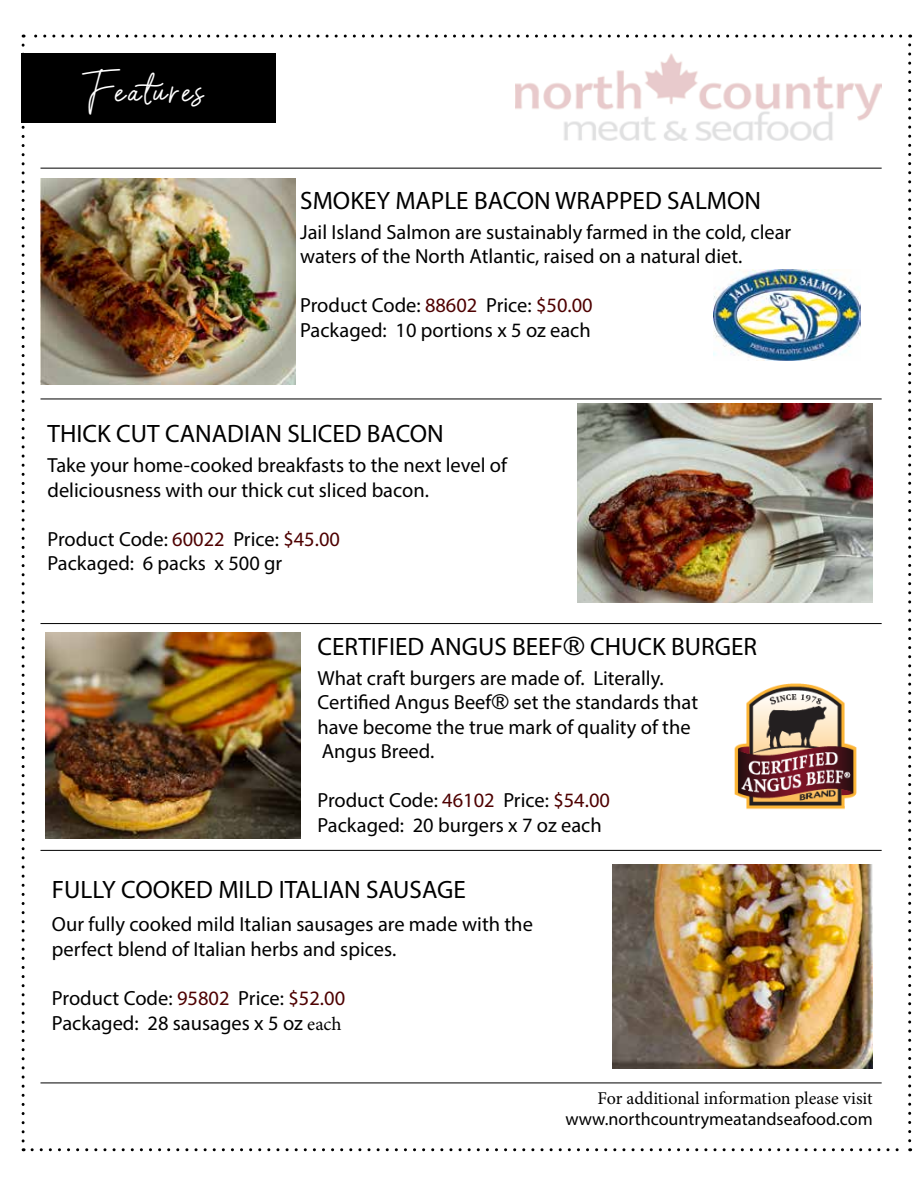
<style>
.page{position:relative;width:918px;height:1188px;background:#fff}
.page>*{position:absolute;margin:0;border:0;box-sizing:border-box;transform-origin:0 0}
.t1{font:33px "Barcelony";letter-spacing:.085em;color:#fff}
.t2{font:25.2px "Myriad Pro";color:#000}
.t3{font:20.55px/25.5px "Myriad Pro";color:#000}
.t4{font:20.4px/24.6px "Myriad Pro";color:#000}
.t5{font:18px "Minion Pro";color:#000}
.t6{font:18px "Myriad Pro";color:#000}
.s1{color:#4e0000}
.s2{font-family:"Advert Pro";font-weight:300}
.s3{font-family:"Minion Pro";font-size:18.9px}
</style>
<div class="page">
<svg style="left:22px;top:45px;width:3px;height:1106px"></svg>
<svg style="left:32px;top:1148px;width:879px;height:3px"></svg>
<svg style="left:908px;top:35px;width:3px;height:1106px"></svg>
<svg style="left:23px;top:35px;width:878px;height:3px"></svg>
<hr style="left:40px;top:399px;width:842px;height:1px;background:#000">
<hr style="left:40px;top:623px;width:842px;height:1px;background:#000">
<hr style="left:40px;top:850px;width:842px;height:1px;background:#000">
<hr style="left:40px;top:1083px;width:842px;height:1px;background:#000">
<img style="left:515px;top:53px;width:367px;height:87px">
<hr style="left:40px;top:168px;width:842px;height:1px;background:#000">
<img style="left:40px;top:178px;width:255px;height:206px">
<img style="left:46px;top:633px;width:255px;height:205px">
<img style="left:613px;top:864px;width:260px;height:205px">
<div style="left:22px;top:53px;width:254px;height:70px;background:#000"></div>
<img style="left:735px;top:683px;width:122px;height:127px">
<img style="left:577px;top:403px;width:296px;height:200px">
<img style="left:713px;top:269px;width:148px;height:92px">
<h1 class="t1" style="left:86px;top:69px;width:119px">Features</h1>
<p class="t2" style="left:300px;top:185px;width:462px">SMOKEY MAPLE BACON WRAPPED SALMON</p>
<p class="t4" style="left:300px;top:219px;width:493px">Jail Island Salmon are sustainably farmed in the cold, clear waters of the North Atlantic, raised on a natural diet.</p>
<p class="t4" style="left:300px;top:293px;width:294px">Product Code: <span class="s1">88602</span> Price: <span class="s1">$50.00<br></span>Packaged: 10 portions x 5 oz each</p>
<p class="t2" style="left:48px;top:418px;width:398px">THICK CUT CANADIAN SLICED BACON</p>
<p class="t4" style="left:48px;top:453px;width:461px">Take your home-cooked breakfasts to the next level of deliciousness with our thick cut sliced bacon.</p>
<p class="t4" style="left:48px;top:526px;width:294px">Product Code: <span class="s1">60022</span> Price: <span class="s1">$45.00<br></span>Packaged: 6 packs x 500 gr</p>
<p class="t2" style="left:318px;top:631px;width:441px">CERTIFIED ANGUS BEEF<span class="s2">®</span> CHUCK BURGER</p>
<p class="t4" style="left:318px;top:665px;width:382px">What craft burgers are made of. Literally.<br>Certified Angus Beef<span class="s2">®</span> set the standards that have become the true mark of quality of the Angus Breed.</p>
<p class="t4" style="left:318px;top:788px;width:294px">Product Code: <span class="s1">46102</span> Price: <span class="s1">$54.00<br></span>Packaged: 20 burgers x 7 oz each</p>
<p class="t2" style="left:52px;top:874px;width:415px">FULLY COOKED MILD ITALIAN SAUSAGE</p>
<p class="t3" style="left:52px;top:911px;width:482px">Our fully cooked mild Italian sausages are made with the perfect blend of Italian herbs and spices.</p>
<p class="t3" style="left:52px;top:986px;width:295px;line-height:24.6px">Product Code: <span class="s1">95802</span> Price: <span class="s1">$52.00<br></span>Packaged: 28 sausages x 5 oz <span class="s3">each</span></p>
<p class="t5" style="left:598px;top:1086px;width:277px">For additional information please visit</p>
<p class="t6" style="left:565px;top:1108px;width:309px">www.northcountrymeatandseafood.com</p>
</div>
